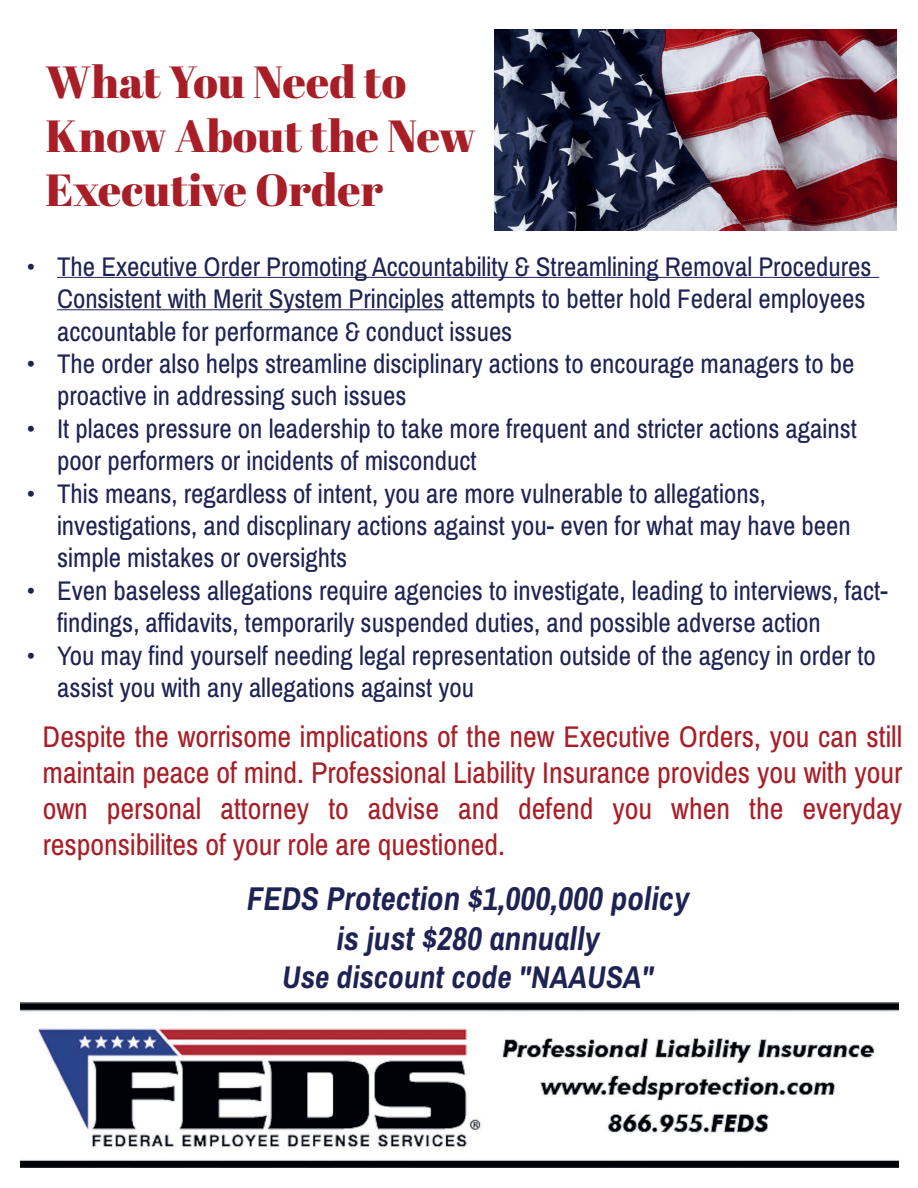
<style>
.page{position:relative;width:918px;height:1188px;background:#fff}
.page>*{position:absolute;margin:0;border:0;box-sizing:border-box;transform-origin:0 0}
.t1{font:45px/54px "font 0000000020 e 18 ca 0";color:#a81e27}
.t2{font:italic 700 33px/39.6px "Archivo Narrow";color:#1e2353;text-align:center}
.t3{font:italic 700 31.5px "Archivo Narrow";color:#1e2353}
.t4{font:30px/36px "Archivo Narrow";color:#a81e27;text-align:justify}
.t5{font:27px/32.4px "Archivo Narrow";color:#1e2353}
</style>
<div class="page">
<img style="left:495px;top:29px;width:401px;height:201px">
<hr style="left:57px;top:277px;width:822px;height:1px;background:#1e2353">
<hr style="left:57px;top:309px;width:386px;height:1px;background:#1e2353">
<img style="left:21px;top:1002px;width:877px;height:166px">
<h1 class="t1" style="left:46px;top:54px;width:432px">What You Need to<br>Know About the New<br>Executive Order</h1>
<p class="t5" style="left:57px;top:251px;width:816px;text-indent:-30px">• The Executive Order Promoting Accountability &amp; Streamlining Removal Procedures<br>Consistent with Merit System Principles attempts to better hold Federal employees accountable for performance &amp; conduct issues</p>
<p class="t5" style="left:57px;top:348px;width:799px;text-indent:-30px">• The order also helps streamline disciplinary actions to encourage managers to be proactive in addressing such issues</p>
<p class="t5" style="left:57px;top:413px;width:801px;text-indent:-30px">• It places pressure on leadership to take more frequent and stricter actions against poor performers or incidents of misconduct</p>
<p class="t5" style="left:57px;top:478px;width:795px;text-indent:-30px">• This means, regardless of intent, you are more vulnerable to allegations, investigations, and discplinary actions against you- even for what may have been simple mistakes or oversights</p>
<p class="t5" style="left:57px;top:575px;width:832px;text-indent:-30px">• Even baseless allegations require agencies to investigate, leading to interviews, fact&shy;findings, affidavits, temporarily suspended duties, and possible adverse action</p>
<p class="t5" style="left:57px;top:640px;width:820px;text-indent:-30px">• You may find yourself needing legal representation outside of the agency in order to assist you with any allegations against you</p>
<p class="t4" style="left:43px;top:719px;width:861px">Despite the worrisome implications of the new Executive Orders, you can still maintain peace of mind. Professional Liability Insurance provides you with your own personal attorney to advise and defend you when the everyday responsibilites of your role are questioned.</p>
<p class="t2" style="left:247px;top:879px;width:444px">FEDS Protection $1,000,000 policy is just $280 annually</p>
<p class="t3" style="left:282px;top:958px;width:373px">Use discount code "NAAUSA"</p>
</div>
